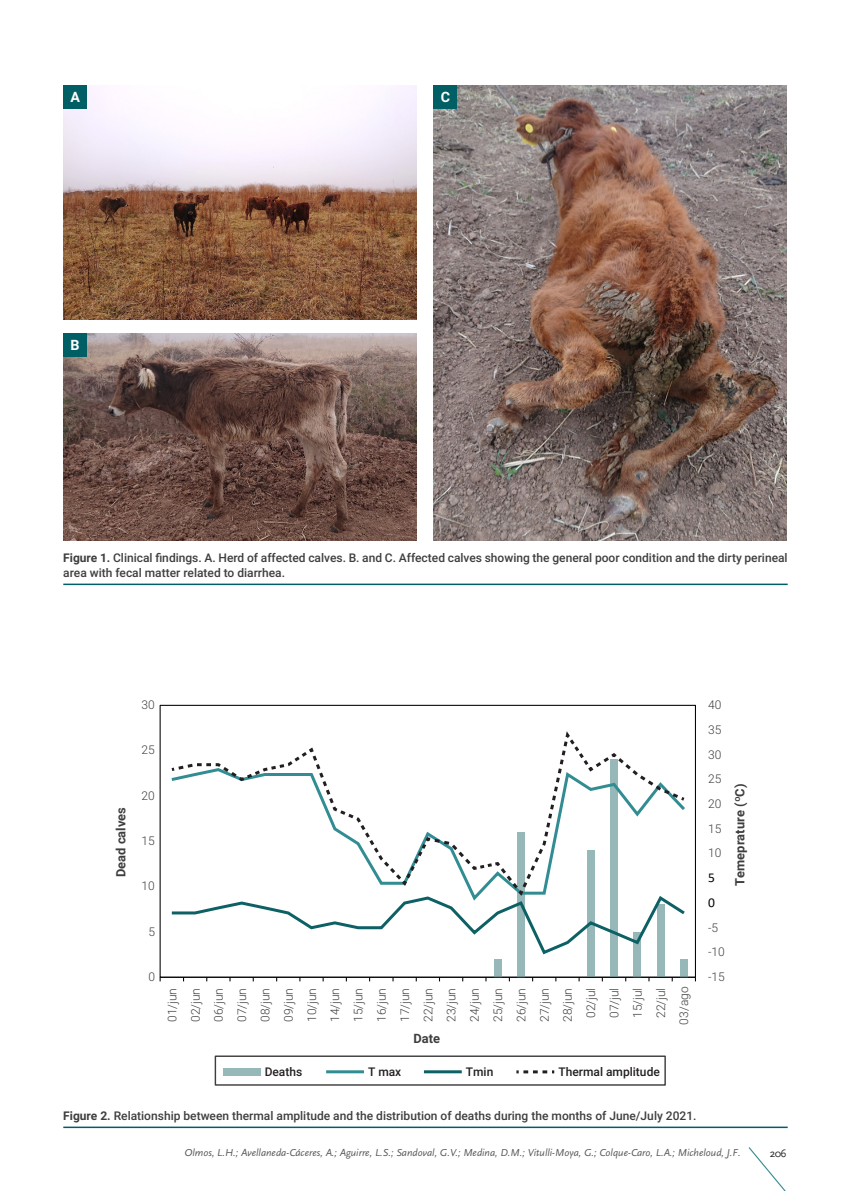
<style>
.page{position:relative;width:851px;height:1191px;background:#fff}
.page>*{position:absolute;margin:0;border:0;box-sizing:border-box;transform-origin:0 0}
.Abstract_texto{font:700 14.25px "Roboto";color:#fff}
.t1{font:13.5px "Calibri";color:#050504}
.t2{font:700 12.9px "Roboto";color:#3e3e3f}
.Tabla-Epig{font:500 12px/15px "Roboto";color:#3e3e3f}
.t3{font:300 12px/23.2px "Roboto";color:#3e3e3f;text-align:center}
.t4{font:500 12px "Roboto";color:#231f20}
.t5{font:11.25px "Scala Sans Pro";color:#231f20}
.t6{font:italic 10.5px "Scala Sans Pro";color:#57585a}
.s1{font-weight:700}
</style>
<div class="page">
<svg style="left:748px;top:1147px;width:38px;height:44px"></svg>
<hr style="left:63px;top:583px;width:724px;height:2px;background:#005f65">
<hr style="left:63px;top:1126px;width:724px;height:2px;background:#005f65">
<img style="left:63px;top:85px;width:353px;height:235px">
<img style="left:63px;top:333px;width:353px;height:207px">
<img style="left:433px;top:85px;width:353px;height:455px">
<div style="left:63px;top:85px;width:24px;height:24px;background:#005f65"></div>
<div style="left:433px;top:85px;width:24px;height:24px;background:#005f65"></div>
<div style="left:63px;top:333px;width:24px;height:24px;background:#005f65"></div>
<div style="left:215px;top:1055px;width:450px;height:30px;border:1px solid #3e3e3f"></div>
<div style="left:159px;top:705px;width:537px;height:272px;border:1px solid #050504"></div>
<div style="left:494px;top:959px;width:7px;height:18px;background:#97b8b8"></div>
<div style="left:517px;top:832px;width:7px;height:145px;background:#97b8b8"></div>
<div style="left:587px;top:850px;width:7px;height:127px;background:#97b8b8"></div>
<div style="left:610px;top:759px;width:7px;height:218px;background:#97b8b8"></div>
<div style="left:633px;top:932px;width:7px;height:45px;background:#97b8b8"></div>
<div style="left:656px;top:904px;width:8px;height:73px;background:#97b8b8"></div>
<div style="left:680px;top:959px;width:7px;height:18px;background:#97b8b8"></div>
<hr style="left:160px;top:977px;width:535px;height:1px;background:#050504">
<svg style="left:171px;top:731px;width:514px;height:225px"></svg>
<div style="left:223px;top:1068px;width:37px;height:7px;background:#97b8b8"></div>
<hr style="left:326px;top:1070px;width:38px;height:3px;background:#318d92">
<hr style="left:424px;top:1070px;width:37px;height:3px;background:#0d6064">
<svg style="left:516px;top:1070px;width:38px;height:3px"></svg>
<p class="Abstract_texto" style="left:70px;top:87px;width:11px">A</p>
<p class="Abstract_texto" style="left:440px;top:87px;width:11px">C</p>
<p class="Abstract_texto" style="left:71px;top:334px;width:11px">B</p>
<p class="Tabla-Epig" style="left:63px;top:549px;width:725px"><span class="s1">Figure 1.</span> Clinical findings. A. Herd of affected calves. B. and C. Affected calves showing the general poor condition and the dirty perineal area with fecal matter related to diarrhea.</p>
<p class="t2" style="left:112px;top:877px;width:71px;rotate:-90deg">Dead calves</p>
<p class="t3" style="left:141px;top:693px;width:15px">30</p>
<p class="t3" style="left:141px;top:738px;width:15px">25</p>
<p class="t3" style="left:141px;top:783px;width:15px">20</p>
<p class="t3" style="left:141px;top:828px;width:15px">15</p>
<p class="t3" style="left:141px;top:874px;width:15px">10</p>
<p class="t3" style="left:148px;top:919px;width:8px">5</p>
<p class="t3" style="left:148px;top:964px;width:8px">0</p>
<p class="t3" style="left:160px;top:1024px;width:39px;rotate:-90deg">01/jun<br>02/jun<br>06/jun<br>07/jun<br>08/jun<br>09/jun<br>10/jun<br>14/jun<br>15/jun<br>16/jun<br>17/jun<br>22/jun<br>23/jun<br>24/jun<br>25/jun<br>26/jun<br>27/jun<br>28/jun<br>02/jul<br>07/jul<br>15/jul<br>22/jul<br>03/ago</p>
<p class="t2" style="left:413px;top:1029px;width:28px">Date</p>
<p class="t4" style="left:265px;top:1063px;width:39px">Deaths</p>
<p class="t4" style="left:368px;top:1063px;width:35px">T max</p>
<p class="t4" style="left:466px;top:1063px;width:29px">Tmin</p>
<p class="t4" style="left:558px;top:1063px;width:103px">Thermal amplitude</p>
<p class="t3" style="left:708px;top:693px;width:15px">40</p>
<p class="t3" style="left:708px;top:717px;width:15px">35</p>
<p class="t3" style="left:708px;top:742px;width:15px">30</p>
<p class="t3" style="left:708px;top:767px;width:15px">25</p>
<p class="t3" style="left:708px;top:791px;width:15px">20</p>
<p class="t3" style="left:708px;top:816px;width:15px">15</p>
<p class="t3" style="left:708px;top:841px;width:15px">10</p>
<p class="t1" style="left:708px;top:868px;width:8px">5</p>
<p class="t1" style="left:708px;top:893px;width:8px">0</p>
<p class="t3" style="left:708px;top:915px;width:12px">-5</p>
<p class="t3" style="left:708px;top:940px;width:18px">-10</p>
<p class="t3" style="left:708px;top:964px;width:18px">-15</p>
<p class="t2" style="left:730px;top:885px;width:103px;rotate:-90deg">Temeprature (ºC)</p>
<p class="Tabla-Epig" style="left:63px;top:1107px;width:634px"><span class="s1">Figure 2.</span> Relationship between thermal amplitude and the distribution of deaths during the months of June/July 2021.</p>
<p class="t6" style="left:184px;top:1146px;width:557px">Olmos, L.H.; Avellaneda-Cáceres, A.; Aguirre, L.S.; Sandoval, G.V.; Medina, D.M.; Vitulli-Moya, G.; Colque-Caro, L.A.; Micheloud, J.F.</p>
<p class="t5" style="left:769px;top:1146px;width:19px">206</p>
</div>
